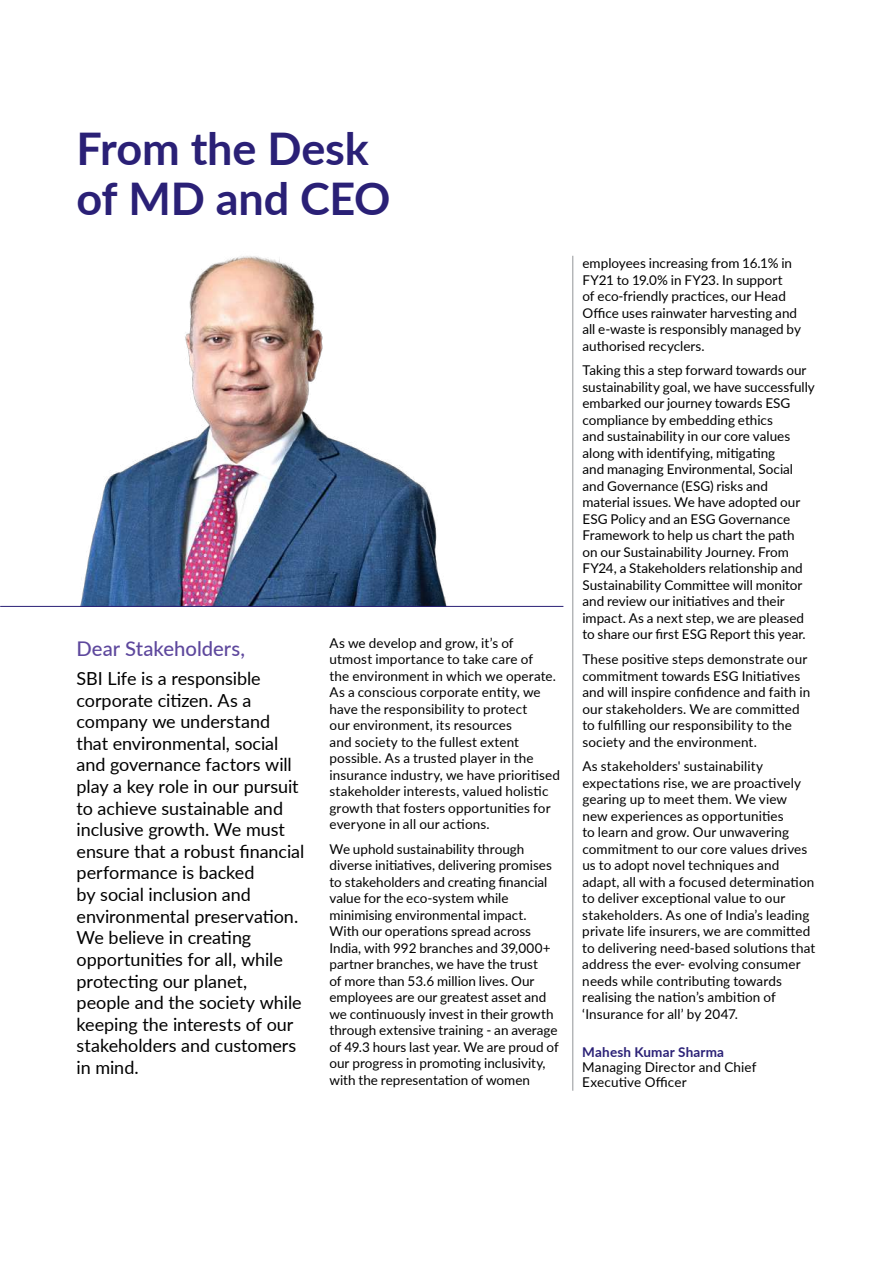
<style>
.page{position:relative;width:893px;height:1263px;background:#fff}
.page>*{position:absolute;margin:0;border:0;box-sizing:border-box;transform-origin:0 0}
.t1{font:700 45px/49.5px "Lato";letter-spacing:-.005em;color:#2a2076}
.t2{font:500 20.25px "Lato";color:#5e489d}
.t3{font:18px/21.6px "Lato";letter-spacing:-.005em;color:#000}
.t4{font:13.5px/16.5px "Lato";letter-spacing:.005em;color:#000}
.t5{font:700 13.5px "Lato";letter-spacing:.015em;color:#2a2076}
</style>
<div class="page">
<hr style="left:573px;top:256px;width:1px;height:835px;background:#939598">
<img style="left:77px;top:256px;width:380px;height:350px">
<hr style="left:0;top:606px;width:563px;height:1px;background:#2a2076">
<h1 class="t1" style="left:77px;top:122px;width:316px">From the Desk of MD and CEO</h1>
<h2 class="t2" style="left:77px;top:634px;width:170px">Dear Stakeholders,</h2>
<p class="t3" style="left:77px;top:667px;width:229px">SBI Life is a responsible corporate citizen. As a company we understand that environmental, social and governance factors will play a key role in our pursuit to achieve sustainable and inclusive growth. We must ensure that a robust financial performance is backed<br>by social inclusion and environmental preservation.<br>We believe in creating opportunities for all, while protecting our planet, people and the society while keeping the interests of our stakeholders and customers in mind.</p>
<p class="t4" style="left:329px;top:634px;width:232px">As we develop and grow, it’s of<br>utmost importance to take care of<br>the environment in which we operate.<br>As a conscious corporate entity, we have the responsibility to protect<br>our environment, its resources<br>and society to the fullest extent possible. As a trusted player in the insurance industry, we have prioritised stakeholder interests, valued holistic growth that fosters opportunities for everyone in all our actions.</p>
<p class="t4" style="left:329px;top:840px;width:231px">We uphold sustainability through diverse initiatives, delivering promises to stakeholders and creating financial value for the eco-system while minimising environmental impact.<br>With our operations spread across India, with 992 branches and 39,000+ partner branches, we have the trust<br>of more than 53.6 million lives. Our employees are our greatest asset and we continuously invest in their growth through extensive training - an average of 49.3 hours last year. We are proud of our progress in promoting inclusivity, with the representation of women</p>
<p class="t4" style="left:582px;top:254px;width:220px">employees increasing from 16.1% in FY21 to 19.0% in FY23. In support<br>of eco-friendly practices, our Head Office uses rainwater harvesting and all e-waste is responsibly managed by authorised recyclers.</p>
<p class="t4" style="left:582px;top:362px;width:234px">Taking this a step forward towards our sustainability goal, we have successfully embarked our journey towards ESG compliance by embedding ethics<br>and sustainability in our core values along with identifying, mitigating<br>and managing Environmental, Social and Governance (ESG) risks and material issues. We have adopted our ESG Policy and an ESG Governance Framework to help us chart the path<br>on our Sustainability Journey. From FY24, a Stakeholders relationship and Sustainability Committee will monitor and review our initiatives and their impact. As a next step, we are pleased to share our first ESG Report this year.</p>
<p class="t4" style="left:582px;top:650px;width:230px">These positive steps demonstrate our commitment towards ESG Initiatives and will inspire confidence and faith in our stakeholders. We are committed to fulfilling our responsibility to the society and the environment.</p>
<p class="t4" style="left:582px;top:757px;width:234px">As stakeholders' sustainability expectations rise, we are proactively gearing up to meet them. We view new experiences as opportunities<br>to learn and grow. Our unwavering commitment to our core values drives us to adopt novel techniques and adapt, all with a focused determination to deliver exceptional value to our stakeholders. As one of India’s leading private life insurers, we are committed to delivering need-based solutions that address the ever- evolving consumer needs while contributing towards realising the nation’s ambition of ‘Insurance for all’ by 2047.</p>
<p class="t5" style="left:582px;top:1042px;width:143px">Mahesh Kumar Sharma</p>
<p class="t4" style="left:582px;top:1058px;width:176px;line-height:15px">Managing Director and Chief<br>Executive Officer</p>
</div>
